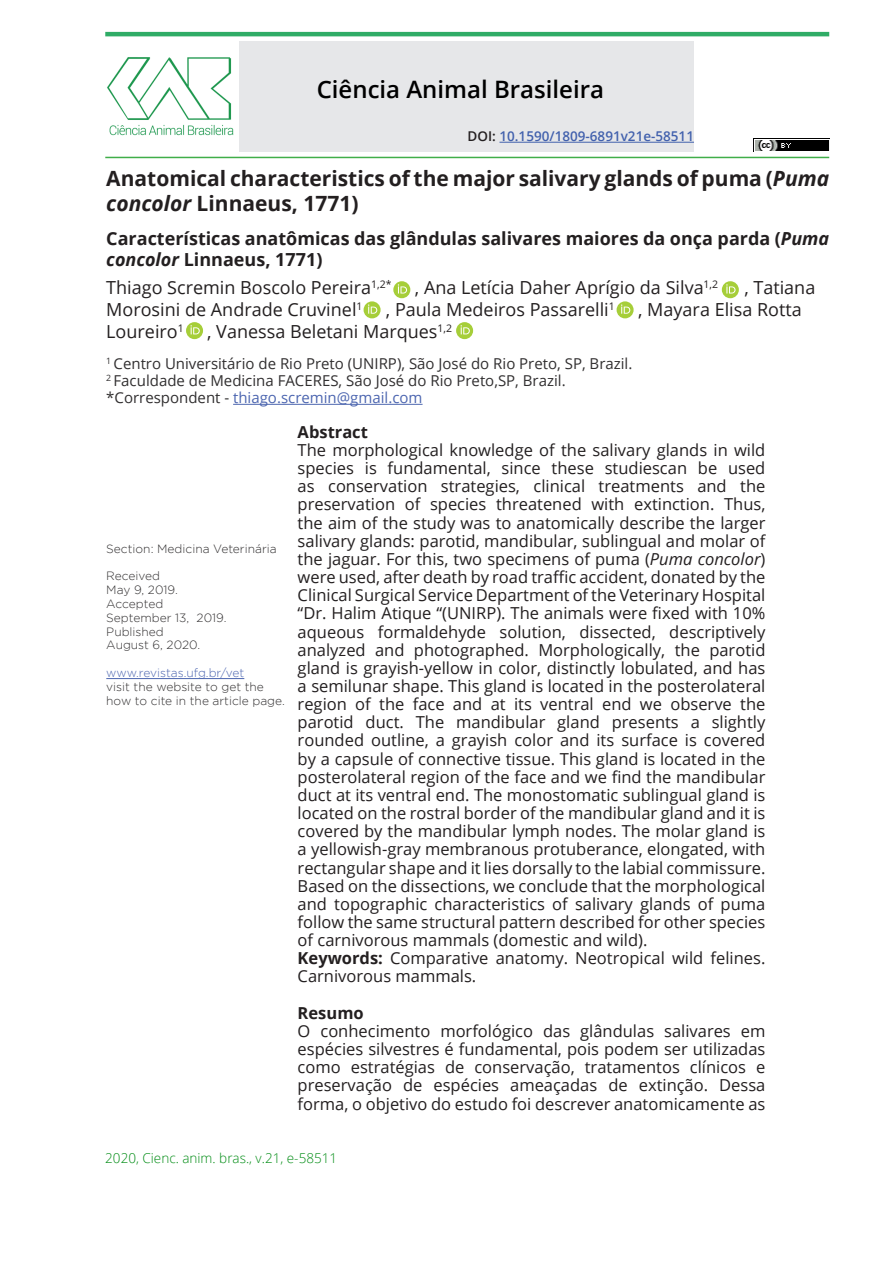
<style>
.page{position:relative;width:893px;height:1263px;background:#fff}
.page>*{position:absolute;margin:0;border:0;box-sizing:border-box;transform-origin:0 0}
.t1{font:600 24px "Open Sans";color:#000}
.t2{font:700 21px/25.2px "Open Sans";color:#231f20}
.t3{font:18px "Open Sans";color:#231f20}
.t4{font:700 18px/21.6px "Open Sans";color:#231f20}
.t5{font:16.5px/18.1px "Open Sans";color:#231f20}
.t6{font:700 16.5px "Open Sans";color:#231f20}
.t7{font:15px/17.2px "Open Sans";color:#312f30}
.t8{font:300 13.5px "Open Sans";color:#008c14}
.t9{font:600 13.5px "Open Sans";color:#4261ad}
.t10{font:300 12px/13.8px "Gotham";color:#312f30}
.t11{font:300 12px "Gotham";letter-spacing:-.005em;color:#4d66b0}
.s1{color:#231f20}
.s2{font-style:italic}
.s3{color:#4d66b0}
.s4{font-weight:700}
</style>
<div class="page">
<div style="left:239px;top:41px;width:455px;height:111px;background:#e6e7e9"></div>
<hr style="left:499px;top:142px;width:195px;height:1px;background:#4261ad">
<hr style="left:105px;top:157px;width:724px;height:1px;background:#40ae49">
<hr style="left:105px;top:32px;width:724px;height:4px;background:#2fac66">
<img style="left:753px;top:139px;width:76px;height:13px">
<img style="left:107px;top:57px;width:127px;height:79px">
<hr style="left:233px;top:404px;width:190px;height:1px;background:#4d66b0">
<hr style="left:106px;top:678px;width:138px;height:1px;background:#4d66b0">
<div style="left:364px;top:301px;width:17px;height:17px;background:#a6ce39;border-radius:50%"></div>
<svg style="left:368px;top:304px;width:9px;height:10px"></svg>
<svg style="left:456px;top:322px;width:17px;height:17px"></svg>
<svg style="left:461px;top:325px;width:9px;height:9px"></svg>
<div style="left:186px;top:322px;width:17px;height:17px;background:#a6ce39;border-radius:50%"></div>
<svg style="left:190px;top:325px;width:10px;height:9px"></svg>
<div style="left:617px;top:301px;width:17px;height:17px;background:#a6ce39;border-radius:50%"></div>
<svg style="left:621px;top:304px;width:9px;height:10px"></svg>
<svg style="left:722px;top:281px;width:17px;height:17px"></svg>
<svg style="left:726px;top:284px;width:9px;height:9px"></svg>
<div style="left:393px;top:281px;width:17px;height:17px;background:#a6ce39;border-radius:50%"></div>
<svg style="left:398px;top:284px;width:9px;height:9px"></svg>
<h1 class="t1" style="left:317px;top:73px;width:289px">Ciência Animal Brasileira</h1>
<p class="t9" style="left:468px;top:127px;width:228px"><span class="s1">DOI:</span> 10.1590/1809-6891v21e-58511</p>
<p class="t2" style="left:106px;top:165px;width:724px">Anatomical characteristics of the major salivary glands of puma (<span class="s2">Puma concolor</span> Linnaeus, 1771)</p>
<p class="t4" style="left:106px;top:227px;width:724px">Características anatômicas das glândulas salivares maiores da onça parda (<span class="s2">Puma concolor</span> Linnaeus, 1771)</p>
<p class="t3" style="left:106px;top:276px;width:287px">Thiago Scremin Boscolo Pereira<sup>1,2*</sup></p>
<p class="t3" style="left:415px;top:276px;width:305px">, Ana Letícia Daher Aprígio da Silva<sup>1,2</sup></p>
<p class="t3" style="left:744px;top:276px;width:73px">, Tatiana</p>
<p class="t3" style="left:106px;top:297px;width:258px">Morosini de Andrade Cruvinel<sup>1</sup></p>
<p class="t3" style="left:386px;top:297px;width:230px">, Paula Medeiros Passarelli<sup>1</sup></p>
<p class="t3" style="left:638px;top:297px;width:165px">, Mayara Elisa Rotta</p>
<p class="t3" style="left:106px;top:319px;width:79px">Loureiro<sup>1</sup></p>
<p class="t3" style="left:207px;top:319px;width:246px">, Vanessa Beletani Marques<sup>1,2</sup></p>
<p class="t7" style="left:106px;top:354px;width:528px"><sup>1</sup> Centro Universitário de Rio Preto (UNIRP), São José do Rio Preto, SP, Brazil.<br><sup>2</sup> Faculdade de Medicina FACERES, São José do Rio Preto,SP, Brazil. *Correspondent - <span class="s3">thiago.scremin@gmail.com</span></p>
<p class="t10" style="left:106px;top:541px;width:172px">Section: Medicina Veterinária</p>
<p class="t10" style="left:106px;top:569px;width:122px">Received<br>May 9, 2019.<br>Accepted<br>September 13, 2019.<br>Published<br>August 6, 2020.</p>
<p class="t11" style="left:106px;top:666px;width:140px">www.revistas.ufg.br/vet</p>
<p class="t10" style="left:106px;top:679px;width:180px">visit the website to get the how to cite in the article page.</p>
<p class="t6" style="left:298px;top:420px;width:72px">Abstract</p>
<p class="t5" style="left:298px;top:440px;width:469px">The morphological knowledge of the salivary glands in wild species is fundamental, since these studiescan be used as conservation strategies, clinical treatments and the preservation of species threatened with extinction. Thus, the aim of the study was to anatomically describe the larger salivary glands: parotid, mandibular, sublingual and molar of the jaguar. For this, two specimens of puma (<span class="s2">Puma concolor</span>) were used, after death by road traffic accident, donated by the Clinical Surgical Service Department of the Veterinary Hospital “Dr. Halim Atique “(UNIRP). The animals were fixed with 10% aqueous formaldehyde solution, dissected, descriptively analyzed and photographed. Morphologically, the parotid gland is grayish-yellow in color, distinctly lobulated, and has a semilunar shape. This gland is located in the posterolateral region of the face and at its ventral end we observe the parotid duct. The mandibular gland presents a slightly rounded outline, a grayish color and its surface is covered by a capsule of connective tissue. This gland is located in the posterolateral region of the face and we find the mandibular duct at its ventral end. The monostomatic sublingual gland is located on the rostral border of the mandibular gland and it is covered by the mandibular lymph nodes. The molar gland is a yellowish-gray membranous protuberance, elongated, with rectangular shape and it lies dorsally to the labial commissure.<br>Based on the dissections, we conclude that the morphological and topographic characteristics of salivary glands of puma follow the same structural pattern described for other species of carnivorous mammals (domestic and wild).<br><span class="s4">Keywords:</span> Comparative anatomy. Neotropical wild felines.<br>Carnivorous mammals.</p>
<p class="t6" style="left:298px;top:1001px;width:68px">Resumo</p>
<p class="t5" style="left:298px;top:1021px;width:469px;text-align:justify">O conhecimento morfológico das glândulas salivares em espécies silvestres é fundamental, pois podem ser utilizadas como estratégias de conservação, tratamentos clínicos e preservação de espécies ameaçadas de extinção. Dessa forma, o objetivo do estudo foi descrever anatomicamente as</p>
<p class="t8" style="left:105px;top:1149px;width:233px">2020, Cienc. anim. bras., v.21, e-58511</p>
</div>
